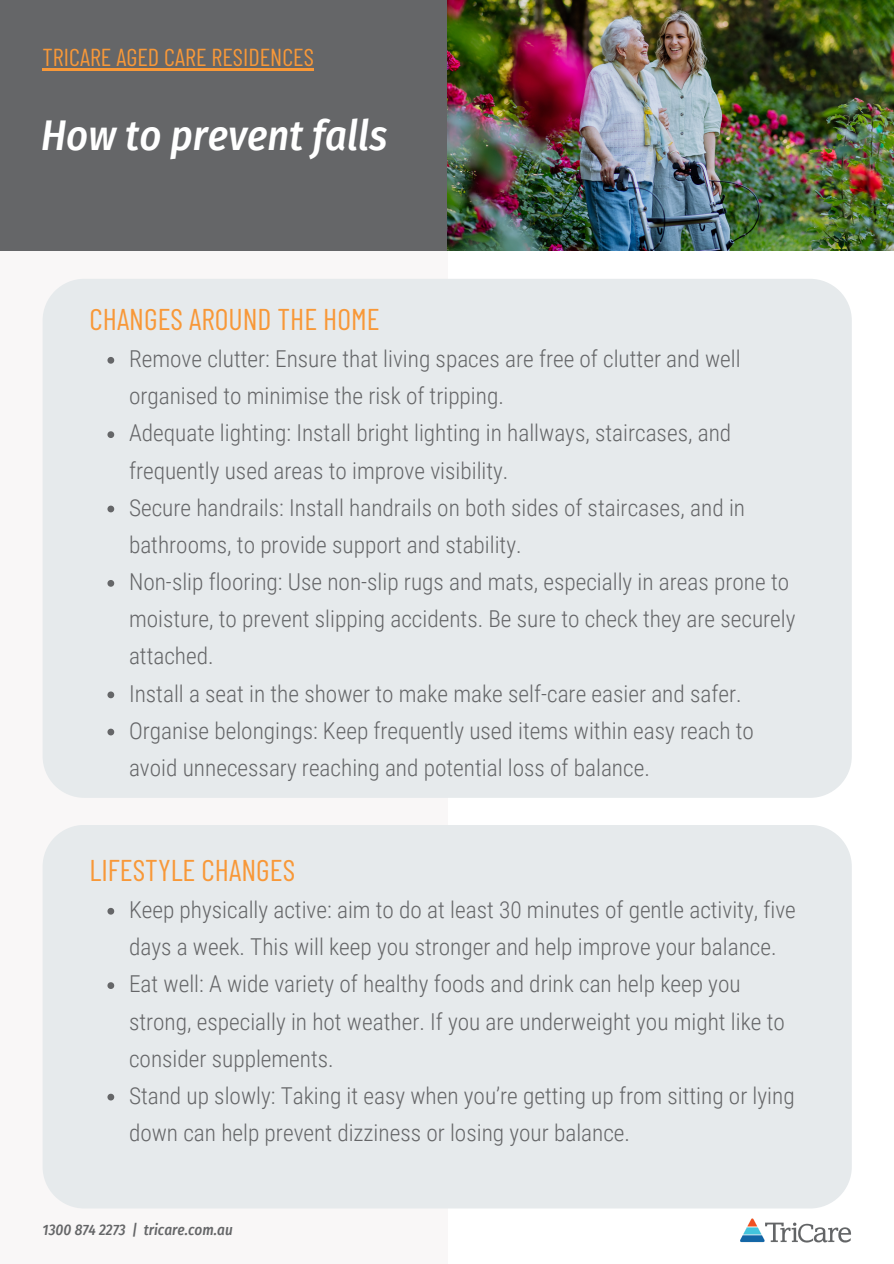
<style>
.page{position:relative;width:894px;height:1264px;background:#fff}
.page>*{position:absolute;margin:0;border:0;box-sizing:border-box;transform-origin:0 0}
.t1{font:italic 500 42px "Fira Sans Condensed";color:#fff}
.t2{font:30px "Barlow Condensed";color:#f89838}
.t3{font:24.45px "Barlow Condensed";color:#f89838}
.t4{font:300 23.25px/37.2px "Roboto Condensed";color:#656668}
.t5{font:italic 500 15px "Fira Sans Condensed";color:#656668}
</style>
<div class="page">
<div style="left:0;top:0;width:447px;height:251px;background:#656668"></div>
<div style="left:0;top:251px;width:447px;height:1012px;background:#f9f7f7"></div>
<img style="left:740px;top:1218px;width:111px;height:25px">
<div style="left:43px;top:279px;width:808px;height:518px;background:#e6eaec"></div>
<hr style="left:43px;top:68px;width:271px;height:3px;background:#f89838">
<svg style="left:107px;top:357px;width:7px;height:7px"></svg>
<svg style="left:107px;top:431px;width:7px;height:7px"></svg>
<svg style="left:107px;top:505px;width:7px;height:7px"></svg>
<svg style="left:107px;top:580px;width:7px;height:6px"></svg>
<svg style="left:107px;top:691px;width:7px;height:7px"></svg>
<svg style="left:107px;top:728px;width:7px;height:7px"></svg>
<div style="left:43px;top:825px;width:808px;height:383px;background:#e6eaec"></div>
<svg style="left:107px;top:907px;width:7px;height:7px"></svg>
<svg style="left:107px;top:982px;width:7px;height:6px"></svg>
<svg style="left:107px;top:1093px;width:7px;height:7px"></svg>
<img style="left:447px;top:0;width:446px;height:250px">
<p class="t3" style="left:43px;top:42px;width:273px">TRICARE AGED CARE RESIDENCES</p>
<p class="t1" style="left:41px;top:111px;width:348px">How to prevent falls</p>
<p class="t2" style="left:89px;top:300px;width:291px">CHANGES AROUND THE HOME</p>
<p class="t4" style="left:129px;top:340px;width:613px">Remove clutter: Ensure that living spaces are free of clutter and well organised to minimise the risk of tripping.</p>
<p class="t4" style="left:129px;top:415px;width:603px">Adequate lighting: Install bright lighting in hallways, staircases, and frequently used areas to improve visibility.</p>
<p class="t4" style="left:129px;top:489px;width:617px">Secure handrails: Install handrails on both sides of staircases, and in bathrooms, to provide support and stability.</p>
<p class="t4" style="left:129px;top:563px;width:668px">Non-slip flooring: Use non-slip rugs and mats, especially in areas prone to moisture, to prevent slipping accidents. Be sure to check they are securely attached.</p>
<p class="t4" style="left:129px;top:675px;width:614px">Install a seat in the shower to make make self-care easier and safer.</p>
<p class="t4" style="left:129px;top:712px;width:626px">Organise belongings: Keep frequently used items within easy reach to avoid unnecessary reaching and potential loss of balance.</p>
<p class="t2" style="left:89px;top:850px;width:207px">LIFESTYLE CHANGES</p>
<p class="t4" style="left:129px;top:891px;width:668px">Keep physically active: aim to do at least 30 minutes of gentle activity, five days a week. This will keep you stronger and help improve your balance.</p>
<p class="t4" style="left:129px;top:965px;width:657px">Eat well: A wide variety of healthy foods and drink can help keep you strong, especially in hot weather. If you are underweight you might like to consider supplements.</p>
<p class="t4" style="left:129px;top:1077px;width:667px">Stand up slowly: Taking it easy when you’re getting up from sitting or lying down can help prevent dizziness or losing your balance.</p>
<p class="t5" style="left:43px;top:1220px;width:192px">1300 874 2273 | tricare.com.au</p>
</div>
